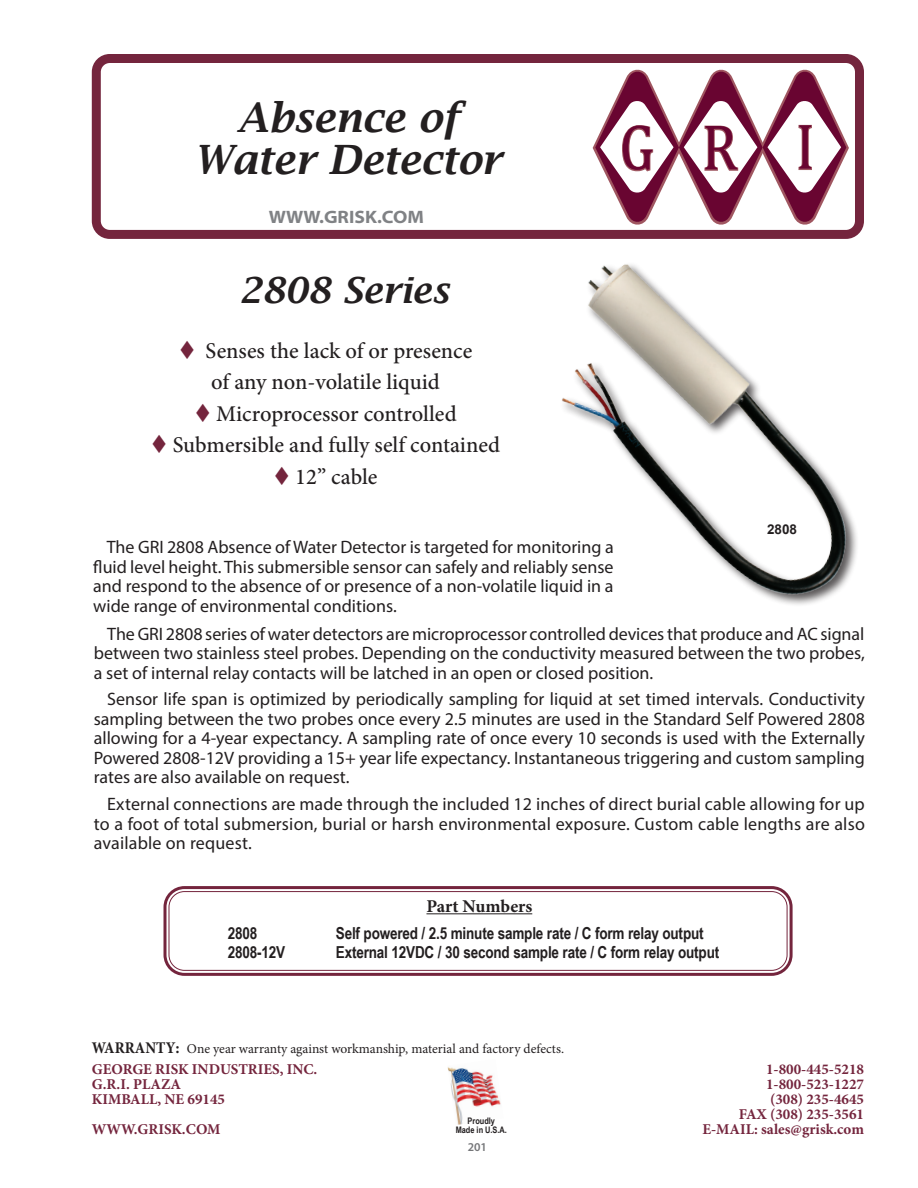
<style>
.page{position:relative;width:918px;height:1188px;background:#fff}
.page>*{position:absolute;margin:0;border:0;box-sizing:border-box;transform-origin:0 0}
.t1{font:italic 600 40.5px "Lucida Bright";color:#231f20}
.t2{font:italic 600 36px "Lucida Bright";color:#231f20}
.t3{font:500 22.5px "Minion Pro";color:#231f20}
.t4{font:18px/19.5px "Myriad Pro";color:#231f20;text-align:justify}
.t5{font:700 semi-expanded 18px "Myriad Pro";color:#808285}
.t6{font:700 18px "Minion Pro";letter-spacing:-.005em;color:#231f20}
.t7{font:700 16.5px "Arial Narrow";letter-spacing:-.01em;color:#231f20}
.t8{font:700 15px/15px "Minion Pro";color:#74253d;text-align:right}
.t9{font:13.5px "Minion Pro";letter-spacing:-.005em;color:#231f20}
.t10{font:700 13.5px "Arial";color:#231f20}
.t11{font:600 12px "Myriad Pro";color:#757679}
.t12{font:700 9px/9px "Arial Narrow";color:#231f20;text-align:center}
.s1{color:#74253d}
.s2{font-weight:700;font-stretch:condensed;font-size:16.5px}
.s3{font-weight:700;font-size:16.5px}
</style>
<div class="page">
<img style="left:447px;top:1067px;width:54px;height:58px">
<svg style="left:592px;top:69px;width:257px;height:156px"></svg>
<div style="left:92px;top:54px;width:772px;height:185px;border:9px solid #74253d;border-radius:14px"></div>
<div style="left:164px;top:886px;width:629px;height:90px;border:3px solid #74253d;border-radius:20px"></div>
<div style="left:168px;top:891px;width:620px;height:80px;border:1px solid #74253d;border-radius:16px"></div>
<hr style="left:426px;top:913px;width:106px;height:1px;background:#231f20">
<img style="left:562px;top:264px;width:295px;height:341px">
<p class="t1" style="left:237px;top:95px;width:223px">Absence of</p>
<p class="t1" style="left:195px;top:137px;width:308px">Water Detector</p>
<p class="t5" style="left:269px;top:205px;width:157px">WWW.GRISK.COM</p>
<p class="t2" style="left:239px;top:269px;width:211px">2808 Series</p>
<p class="t3" style="left:179px;top:336px;width:295px"><span class="s1">▼</span> Senses the lack of or presence</p>
<p class="t3" style="left:211px;top:367px;width:230px">of any non-volatile liquid</p>
<p class="t3" style="left:194px;top:399px;width:264px"><span class="s1">▼</span> Microprocessor controlled</p>
<p class="t3" style="left:151px;top:430px;width:351px"><span class="s1">▼</span> Submersible and fully self contained</p>
<p class="t3" style="left:273px;top:462px;width:106px"><span class="s1">▼</span> 12” cable</p>
<p class="t4" style="left:93px;top:537px;width:522px;text-indent:13px">The GRI 2808 Absence of Water Detector is targeted for monitoring a fluid level height. This submersible sensor can safely and reliably sense and respond to the absence of or presence of a non-volatile liquid in a wide range of environmental conditions.</p>
<p class="t10" style="left:767px;top:519px;width:32px">2808</p>
<p class="t4" style="left:94px;top:624px;width:773px;text-indent:13px">The GRI 2808 series of water detectors are microprocessor controlled devices that produce and AC signal between two stainless steel probes. Depending on the conductivity measured between the two probes, a set of internal relay contacts will be latched in an open or closed position.</p>
<p class="t4" style="left:94px;top:689px;width:773px;text-indent:13px">Sensor life span is optimized by periodically sampling for liquid at set timed intervals. Conductivity sampling between the two probes once every 2.5 minutes are used in the Standard Self Powered 2808 allowing for a 4-year expectancy. A sampling rate of once every 10 seconds is used with the Externally Powered 2808-12V providing a 15+ year life expectancy. Instantaneous triggering and custom sampling rates are also available on request.</p>
<p class="t4" style="left:94px;top:794px;width:773px;text-indent:13px">External connections are made through the included 12 inches of direct burial cable allowing for up to a foot of total submersion, burial or harsh environmental exposure. Custom cable lengths are also available on request.</p>
<p class="t6" style="left:426px;top:894px;width:107px">Part Numbers</p>
<p class="t7" style="left:228px;top:920px;width:31px">2808</p>
<p class="t7" style="left:336px;top:920px;width:369px">Self powered / 2.5 minute sample rate / C form relay output</p>
<p class="t7" style="left:228px;top:940px;width:59px">2808-12V</p>
<p class="t7" style="left:336px;top:940px;width:385px">External 12VDC / 30 second sample rate / C form relay output</p>
<p class="t9" style="left:92px;top:1040px;width:474px"><span class="s2">WARRANTY</span><span class="s3">:</span> One year warranty against workmanship, material and factory defects.</p>
<p class="t8" style="left:92px;top:1062px;width:227px;text-align:left">GEORGE RISK INDUSTRIES, INC.<br>G.R.I. PLAZA<br>KIMBALL, NE 69145</p>
<p class="t8" style="left:92px;top:1122px;width:130px">WWW.GRISK.COM</p>
<p class="t12" style="left:456px;top:1115px;width:53px">Proudly<br>Made in U.S.A.</p>
<p class="t11" style="left:468px;top:1139px;width:21px">201</p>
<p class="t8" style="left:702px;top:1062px;width:163px">1-800-445-5218<br>1-800-523-1227<br>(308) 235-4645<br>FAX (308) 235-3561<br>E-MAIL: sales@grisk.com</p>
</div>
